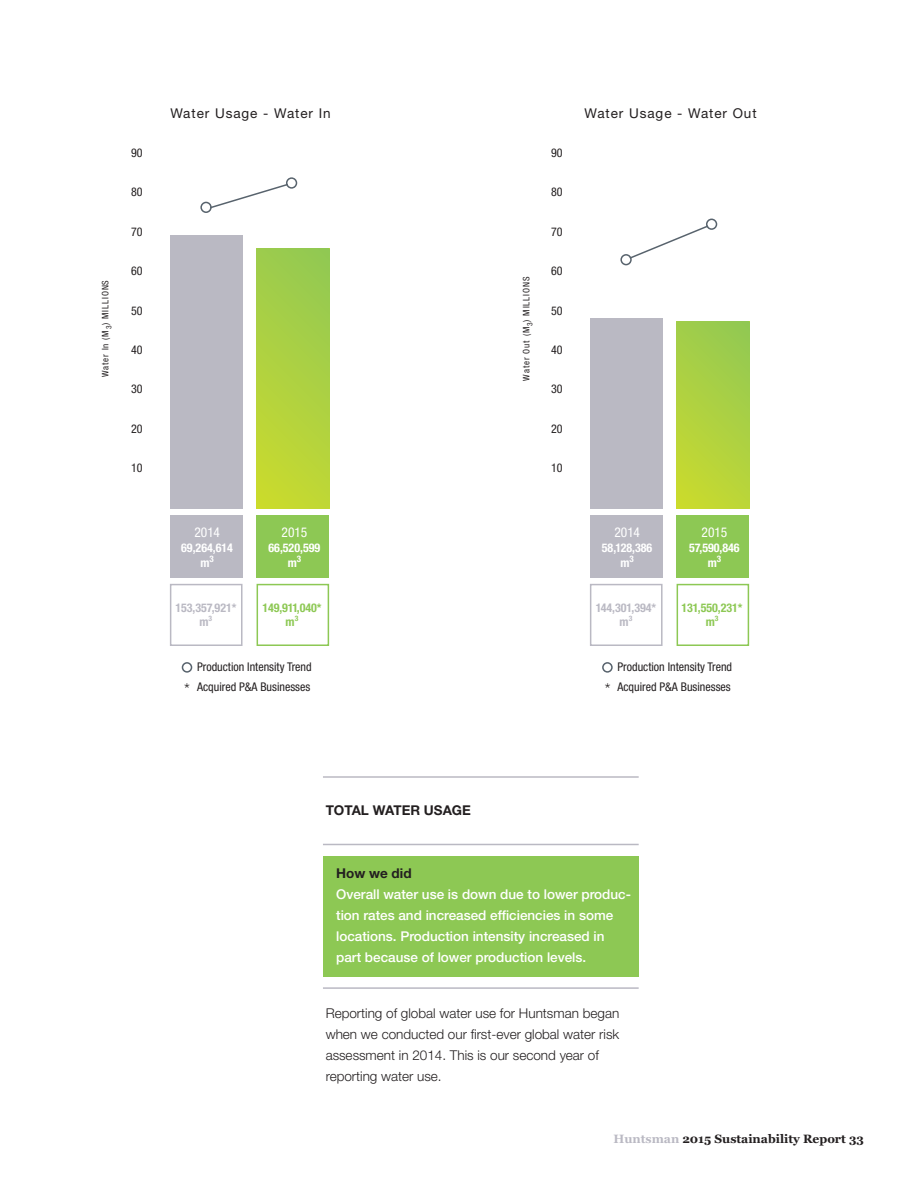
<style>
.page{position:relative;width:918px;height:1188px;background:#fff}
.page>*{position:absolute;margin:0;border:0;box-sizing:border-box;transform-origin:0 0}
.t1{font:500 13.5px/21px "Helvetica Neue LT Std";color:#fff}
.t2{font:300 13.5px/21px "Helvetica Neue LT Std";color:#231f20}
.t3{font:13.5px "Helvetica Neue LT Std";letter-spacing:.07em;color:#231f20}
.t4{font:700 13.5px "Helvetica Neue LT Std";color:#231f20}
.t5{font:condensed 13.5px "Helvetica Neue LT Std";letter-spacing:.005em;color:#fff}
.t6{font:condensed 12px/19.5px "Helvetica Neue LT Std";color:#231f20;text-align:right}
.t7{font:700 condensed 12px "Helvetica Neue";color:#fff}
.t8{font:700 12px "Georgia";color:#231f20}
.t9{font:700 condensed 12px/13.5px "Helvetica Neue";letter-spacing:-.005em;color:#bab9c3;text-align:center}
.t10{font:700 condensed 12px/13.5px "Helvetica Neue";letter-spacing:-.005em;color:#8dc854;text-align:center}
.t11{font:condensed 9px "Helvetica Neue LT Std";letter-spacing:.1em;color:#231f20}
.s1{font-weight:300;font-stretch:normal;font-size:16.5px}
.s2{color:#bab9c3}
</style>
<div class="page">
<div style="left:170px;top:235px;width:72px;height:274px;background:#bab9c3"></div>
<svg style="left:257px;top:248px;width:72px;height:261px;background:#aed140"></svg>
<div style="left:170px;top:516px;width:72px;height:62px;background:#bab9c3"></div>
<div style="left:257px;top:516px;width:72px;height:62px;background:#8dc854"></div>
<div style="left:170px;top:584px;width:73px;height:62px;border:2px solid #bab9c3"></div>
<div style="left:257px;top:584px;width:72px;height:62px;border:2px solid #8dc854"></div>
<svg style="left:200px;top:177px;width:97px;height:36px"></svg>
<div style="left:590px;top:318px;width:72px;height:191px;background:#bab9c3"></div>
<svg style="left:677px;top:321px;width:72px;height:188px;background:#aed140"></svg>
<div style="left:590px;top:516px;width:72px;height:62px;background:#bab9c3"></div>
<div style="left:677px;top:516px;width:72px;height:62px;background:#8dc854"></div>
<div style="left:590px;top:584px;width:73px;height:62px;border:2px solid #bab9c3"></div>
<div style="left:677px;top:584px;width:72px;height:62px;border:2px solid #8dc854"></div>
<svg style="left:620px;top:219px;width:97px;height:46px"></svg>
<svg style="left:182px;top:662px;width:10px;height:11px"></svg>
<svg style="left:602px;top:662px;width:11px;height:11px"></svg>
<div style="left:323px;top:856px;width:316px;height:120px;background:#8dc854"></div>
<hr style="left:323px;top:844px;width:316px;height:1px;background:#bab9c3">
<hr style="left:323px;top:776px;width:316px;height:2px;background:#bab9c3">
<hr style="left:323px;top:987px;width:316px;height:2px;background:#bab9c3">
<p class="t11" style="left:102px;top:377px;width:99px;rotate:-90deg">Water In (M<sub>3</sub>) MILLIONS</p>
<p class="t6" style="left:131px;top:144px;width:13px">90</p>
<p class="t6" style="left:131px;top:183px;width:13px">80</p>
<p class="t6" style="left:131px;top:223px;width:13px">70</p>
<p class="t6" style="left:131px;top:262px;width:13px">60</p>
<p class="t6" style="left:131px;top:302px;width:13px">50</p>
<p class="t6" style="left:131px;top:341px;width:13px">40</p>
<p class="t6" style="left:131px;top:380px;width:13px">30</p>
<p class="t6" style="left:131px;top:420px;width:13px">20</p>
<p class="t6" style="left:131px;top:459px;width:13px">10</p>
<p class="t3" style="left:170px;top:108px;width:162px">Water Usage - Water In</p>
<p class="t5" style="left:194px;top:527px;width:27px">2014</p>
<p class="t5" style="left:282px;top:527px;width:27px">2015</p>
<p class="t7" style="left:181px;top:543px;width:53px">69,264,614</p>
<p class="t7" style="left:269px;top:543px;width:53px">66,520,599</p>
<p class="t7" style="left:200px;top:558px;width:15px">m<sup>3</sup></p>
<p class="t7" style="left:288px;top:558px;width:15px">m<sup>3</sup></p>
<p class="t9" style="left:175px;top:602px;width:62px">153,357,921* m<sup>3</sup></p>
<p class="t10" style="left:262px;top:602px;width:61px">149,911,040* m<sup>3</sup></p>
<p class="t11" style="left:523px;top:381px;width:105px;rotate:-90deg">Water Out (M<sub>3</sub>) MILLIONS</p>
<p class="t6" style="left:551px;top:144px;width:13px">90</p>
<p class="t6" style="left:551px;top:183px;width:13px">80</p>
<p class="t6" style="left:551px;top:223px;width:13px">70</p>
<p class="t6" style="left:551px;top:262px;width:13px">60</p>
<p class="t6" style="left:551px;top:302px;width:13px">50</p>
<p class="t6" style="left:551px;top:341px;width:13px">40</p>
<p class="t6" style="left:551px;top:380px;width:13px">30</p>
<p class="t6" style="left:551px;top:420px;width:13px">20</p>
<p class="t6" style="left:551px;top:459px;width:13px">10</p>
<p class="t3" style="left:584px;top:108px;width:174px">Water Usage - Water Out</p>
<p class="t5" style="left:614px;top:527px;width:27px">2014</p>
<p class="t5" style="left:702px;top:527px;width:27px">2015</p>
<p class="t7" style="left:602px;top:543px;width:52px">58,128,386</p>
<p class="t7" style="left:689px;top:543px;width:52px">57,590,846</p>
<p class="t7" style="left:620px;top:558px;width:15px">m<sup>3</sup></p>
<p class="t7" style="left:708px;top:558px;width:15px">m<sup>3</sup></p>
<p class="t9" style="left:596px;top:602px;width:62px">144,301,394* m<sup>3</sup></p>
<p class="t10" style="left:682px;top:602px;width:62px">131,550,231* m<sup>3</sup></p>
<p class="t6" style="left:184px;top:658px;width:129px">Production Intensity Trend<br><span class="s1">*</span> Acquired P&amp;A Businesses</p>
<p class="t6" style="left:605px;top:658px;width:129px">Production Intensity Trend<br><span class="s1">*</span> Acquired P&amp;A Businesses</p>
<p class="t4" style="left:326px;top:805px;width:147px">TOTAL WATER USAGE</p>
<p class="t4" style="left:336px;top:868px;width:77px">How we did</p>
<p class="t1" style="left:336px;top:885px;width:296px">Overall water use is down due to lower produc&shy;tion rates and increased efficiencies in some locations. Production intensity increased in part because of lower production levels.</p>
<p class="t2" style="left:326px;top:1003px;width:295px">Reporting of global water use for Huntsman began when we conducted our first-ever global water risk assessment in 2014. This is our second year of reporting water use.</p>
<p class="t8" style="left:613px;top:1134px;width:252px"><span class="s2">Huntsman</span> 2015 Sustainability Report 33</p>
</div>
